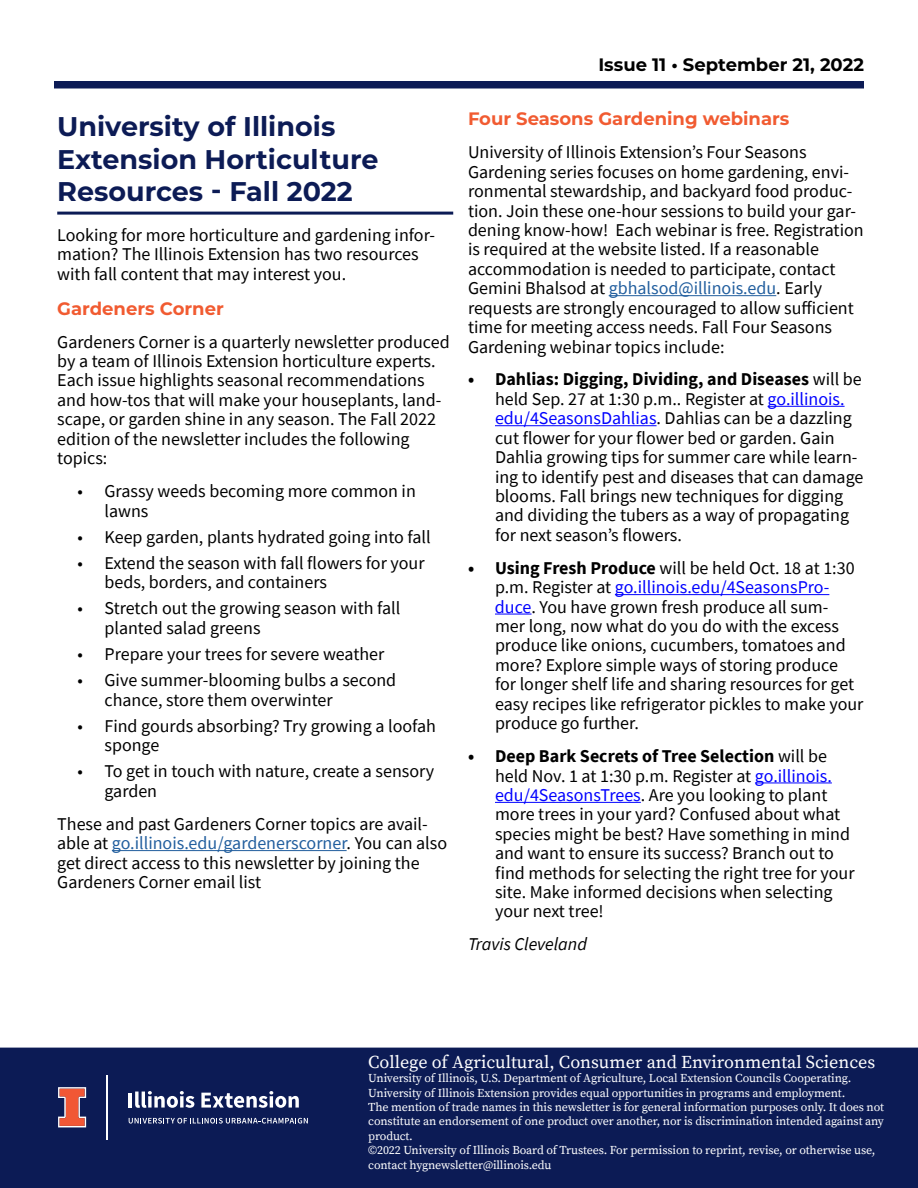
<style>
.page{position:relative;width:918px;height:1188px;background:#fff}
.page>*{position:absolute;margin:0;border:0;box-sizing:border-box;transform-origin:0 0}
.t1{font:700 27px/32.4px "Montserrat";color:#0c1b55}
.t2{font:18px/19.4px "Source Sans Pro";color:#000}
.t3{font:18px "Source Serif Pro";color:#fff}
.t4{font:700 18px "Montserrat";color:#f15b31}
.t5{font:700 18px "Montserrat";color:#000}
.t6{font:italic 18px "Source Sans Pro";color:#000}
.t7{font:12px/14.4px "Source Serif Pro";letter-spacing:-.01em;color:#fff}
.s1{color:#215e9e}
.s2{font-weight:700}
.s3{color:#00f}
</style>
<div class="page">
<div style="left:0;top:1048px;width:918px;height:140px;background:#0c1b55"></div>
<svg style="left:58px;top:1087px;width:28px;height:40px"></svg>
<hr style="left:106px;top:1075px;width:2px;height:65px;background:#fff">
<hr style="left:129px;top:1093px;width:3px;height:15px;background:#fff">
<svg style="left:135px;top:1091px;width:59px;height:17px"></svg>
<svg style="left:201px;top:1091px;width:98px;height:17px"></svg>
<svg style="left:129px;top:1118px;width:179px;height:6px"></svg>
<div style="left:54px;top:81px;width:810px;height:7px;background:#0c1b55"></div>
<hr style="left:57px;top:212px;width:396px;height:3px;background:#0c1b55">
<hr style="left:112px;top:850px;width:235px;height:1px;background:#215e9e">
<hr style="left:609px;top:295px;width:167px;height:1px;background:#215e9e">
<hr style="left:768px;top:406px;width:77px;height:1px;background:#00f">
<hr style="left:495px;top:425px;width:162px;height:1px;background:#00f">
<hr style="left:615px;top:594px;width:214px;height:1px;background:#00f">
<hr style="left:495px;top:614px;width:37px;height:1px;background:#00f">
<hr style="left:755px;top:782px;width:77px;height:1px;background:#00f">
<hr style="left:495px;top:802px;width:146px;height:1px;background:#00f">
<h1 class="t1" style="left:57px;top:109px;width:323px">University of Illinois<br>Extension Horticulture<br>Resources - Fall 2022</h1>
<p class="t2" style="left:57px;top:225px;width:379px">Looking for more horticulture and gardening infor&shy;mation? The Illinois Extension has two resources with fall content that may interest you.</p>
<p class="t4" style="left:57px;top:295px;width:168px">Gardeners Corner</p>
<p class="t2" style="left:57px;top:332px;width:394px">Gardeners Corner is a quarterly newsletter produced by a team of Illinois Extension horticulture experts.<br>Each issue highlights seasonal recommendations and how-tos that will make your houseplants, land&shy;scape, or garden shine in any season. The Fall 2022 edition of the newsletter includes the following topics:</p>
<p class="t2" style="left:104px;top:481px;width:313px;text-indent:-27px">• Grassy weeds becoming more common in lawns</p>
<p class="t2" style="left:77px;top:527px;width:355px">• Keep garden, plants hydrated going into fall</p>
<p class="t2" style="left:104px;top:553px;width:322px;text-indent:-27px">• Extend the season with fall flowers for your beds, borders, and containers</p>
<p class="t2" style="left:104px;top:599px;width:297px;text-indent:-27px">• Stretch out the growing season with fall planted salad greens</p>
<p class="t2" style="left:77px;top:644px;width:308px">• Prepare your trees for severe weather</p>
<p class="t2" style="left:104px;top:670px;width:293px;text-indent:-27px">• Give summer-blooming bulbs a second chance, store them overwinter</p>
<p class="t2" style="left:104px;top:716px;width:333px;text-indent:-27px">• Find gourds absorbing? Try growing a loofah sponge</p>
<p class="t2" style="left:104px;top:762px;width:331px;text-indent:-27px">• To get in touch with nature, create a sensory garden</p>
<p class="t2" style="left:57px;top:814px;width:391px">These and past Gardeners Corner topics are avail&shy;able at <span class="s1">go.illinois.edu/gardenerscorner</span>. You can also get direct access to this newsletter by joining the Gardeners Corner email list</p>
<p class="t5" style="left:598px;top:52px;width:267px">Issue 11 • September 21, 2022</p>
<p class="t4" style="left:468px;top:106px;width:323px">Four Seasons Gardening webinars</p>
<p class="t2" style="left:468px;top:143px;width:397px">University of Illinois Extension’s Four Seasons Gardening series focuses on home gardening, envi&shy;ronmental stewardship, and backyard food produc&shy;tion. Join these one-hour sessions to build your gar&shy;dening know-how! Each webinar is free. Registration is required at the website listed. If a reasonable accommodation is needed to participate, contact Gemini Bhalsod at <span class="s1">gbhalsod@illinois.edu</span>. Early requests are strongly encouraged to allow sufficient time for meeting access needs. Fall Four Seasons Gardening webinar topics include:</p>
<p class="t2" style="left:495px;top:370px;width:370px;text-indent:-27px"><span class="s2">• Dahlias: Digging, Dividing, and Diseases</span> will be held Sep. 27 at 1:30 p.m.. Register at <span class="s3">go.illinois. edu/4SeasonsDahlias</span>. Dahlias can be a dazzling cut flower for your flower bed or garden. Gain Dahlia growing tips for summer care while learn&shy;ing to identify pest and diseases that can damage blooms. Fall brings new techniques for digging and dividing the tubers as a way of propagating for next season’s flowers.</p>
<p class="t2" style="left:495px;top:558px;width:370px;text-indent:-27px"><span class="s2">• Using Fresh Produce</span> will be held Oct. 18 at 1:30 p.m. Register at <span class="s3">go.illinois.edu/4SeasonsPro&shy;duce</span>. You have grown fresh produce all sum-<br>mer long, now what do you do with the excess produce like onions, cucumbers, tomatoes and more? Explore simple ways of storing produce for longer shelf life and sharing resources for get easy recipes like refrigerator pickles to make your produce go further.</p>
<p class="t2" style="left:495px;top:746px;width:361px;text-indent:-27px"><span class="s2">• Deep Bark Secrets of Tree Selection</span> will be held Nov. 1 at 1:30 p.m. Register at <span class="s3">go.illinois. edu/4SeasonsTrees</span>. Are you looking to plant more trees in your yard? Confused about what species might be best? Have something in mind and want to ensure its success? Branch out to find methods for selecting the right tree for your site. Make informed decisions when selecting your next tree!</p>
<p class="t6" style="left:468px;top:933px;width:121px">Travis Cleveland</p>
<p class="t3" style="left:368px;top:1051px;width:508px">College of Agricultural, Consumer and Environmental Sciences</p>
<p class="t7" style="left:368px;top:1072px;width:517px">University of Illinois, U.S. Department of Agriculture, Local Extension Councils Cooperating.<br>University of Illinois Extension provides equal opportunities in programs and employment.<br>The mention of trade names in this newsletter is for general information purposes only. It does not constitute an endorsement of one product over another, nor is discrimination intended against any product.<br>©2022 University of Illinois Board of Trustees. For permission to reprint, revise, or otherwise use, contact hygnewsletter@illinois.edu</p>
</div>
